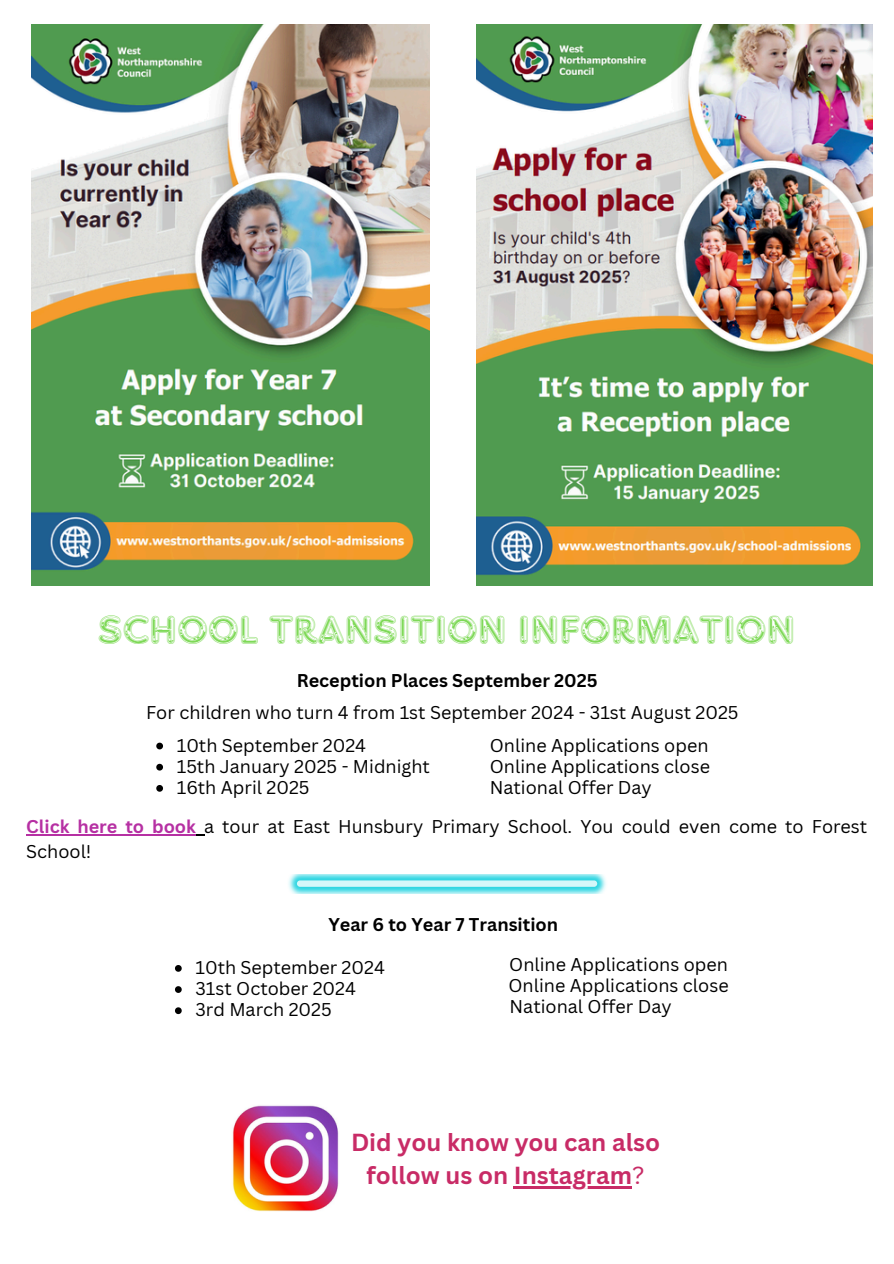
<style>
.page{position:relative;width:894px;height:1264px;background:#fff}
.page>*{position:absolute;margin:0;border:0;box-sizing:border-box;transform-origin:0 0}
.t1{font:42px "Chromium One Std";color:#7ed957}
.t2{font:700 24px/32.7px "Canva Sans";color:#c82b66;text-align:center}
.t3{font:18px/24.8px "Canva Sans";color:#000}
.t4{font:700 18px "Canva Sans";color:#000}
.s1{font-weight:700;color:#b630a3}
.s2{font-weight:400}
</style>
<div class="page">
<img style="left:31px;top:24px;width:398px;height:561px">
<img style="left:476px;top:24px;width:396px;height:561px">
<img style="left:288px;top:874px;width:318px;height:19px">
<div style="left:297px;top:880px;width:300px;height:6px;background:#d4f7f9;border-radius:3px"></div>
<svg style="left:175px;top:965px;width:7px;height:6px"></svg>
<svg style="left:175px;top:986px;width:7px;height:6px"></svg>
<svg style="left:175px;top:1007px;width:7px;height:7px"></svg>
<hr style="left:26px;top:834px;width:170px;height:1px;background:#b630a3">
<svg style="left:156px;top:742px;width:7px;height:7px"></svg>
<svg style="left:156px;top:763px;width:7px;height:7px"></svg>
<svg style="left:156px;top:785px;width:7px;height:6px"></svg>
<img style="left:232px;top:1105px;width:107px;height:107px">
<hr style="left:513px;top:1185px;width:119px;height:3px;background:#c82b66">
<p class="t1" style="left:98px;top:605px;width:698px">SCHOOL TRANSITION INFORMATION</p>
<p class="t4" style="left:296px;top:667px;width:302px">Reception Places September 2025</p>
<p class="t3" style="left:146px;top:700px;width:593px">For children who turn 4 from 1st September 2024 - 31st August 2025</p>
<p class="t3" style="left:489px;top:732px;width:220px">Online Applications open</p>
<p class="t3" style="left:489px;top:753px;width:221px">Online Applications close</p>
<p class="t3" style="left:489px;top:774px;width:163px">National Offer Day</p>
<p class="t3" style="left:177px;top:732px;width:191px">10th September 2024</p>
<h3 class="t3" style="left:177px;top:753px;width:255px">15th January 2025 - Midnight</h3>
<p class="t3" style="left:177px;top:774px;width:134px">16th April 2025</p>
<p class="t3" style="left:26px;top:813px;width:842px"><span class="s1">Click here to book</span> a tour at East Hunsbury Primary School. You could even come to Forest<br>School!</p>
<h3 class="t4" style="left:328px;top:912px;width:231px">Year 6 to Year 7 Transition</h3>
<p class="t3" style="left:195px;top:954px;width:191px">10th September 2024</p>
<p class="t3" style="left:195px;top:975px;width:162px">31st October 2024</p>
<p class="t3" style="left:195px;top:996px;width:138px">3rd March 2025</p>
<p class="t3" style="left:509px;top:951px;width:220px">Online Applications open</p>
<p class="t3" style="left:509px;top:993px;width:163px">National Offer Day</p>
<p class="t3" style="left:508px;top:972px;width:221px">Online Applications close</p>
<h2 class="t2" style="left:351px;top:1125px;width:310px">Did you know you can also follow us on Instagram<span class="s2">?</span></h2>
</div>
